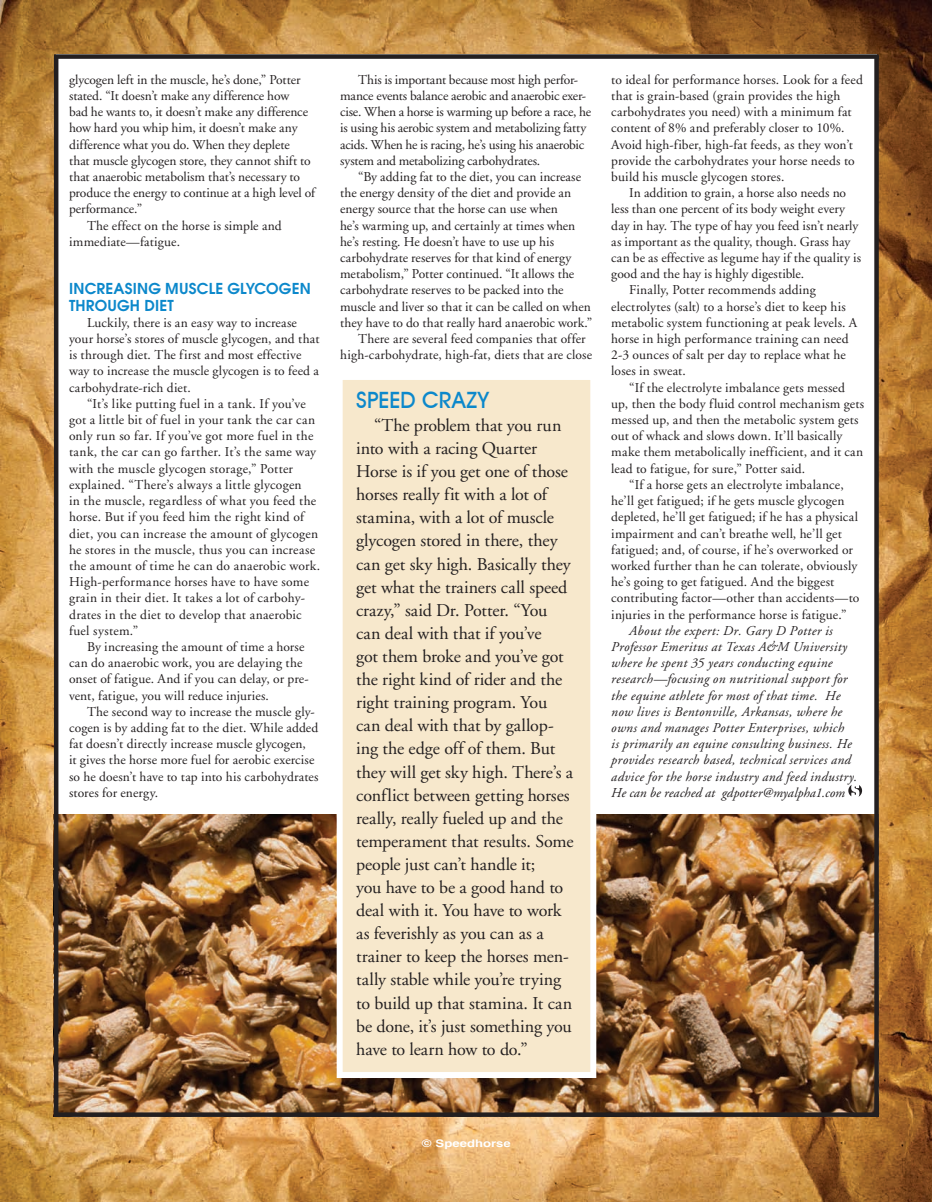
<style>
.page{position:relative;width:932px;height:1202px;background:#fff}
.page>*{position:absolute;margin:0;border:0;box-sizing:border-box;transform-origin:0 0}
.t1{font:500 22.5px "Avant Garde IT Cby BT";letter-spacing:.01em;color:#0c88cb}
.t2{font:18px/23.1px "Adobe Garamond";letter-spacing:-.005em;color:#231f20}
.t3{font:600 15px/16.2px "Avant Garde";letter-spacing:.01em;color:#0c88cb}
.t4{font:13.5px/16.2px "Adobe Garamond";letter-spacing:.005em;color:#231f20}
.t5{font:italic 13.5px/16.2px "Adobe Garamond";letter-spacing:.025em;color:#231f20}
.t6{font:700 10.5px "Helvetica";color:#fff;scale:1.25 1}
</style>
<div class="page">
<img style="left:0;top:0;width:932px;height:1202px">
<div style="left:56px;top:54px;width:820px;height:769px;background:#fff"></div>
<svg style="left:848px;top:785px;width:14px;height:12px"></svg>
<img style="left:58px;top:814px;width:816px;height:298px">
<div style="left:336px;top:374px;width:260px;height:704px;background:#f7e8cc;border:6px solid #fff"></div>
<hr style="left:54px;top:56px;width:4px;height:1060px;background:#231f20">
<svg style="left:874px;top:59px;width:4px;height:1053px;background:#312c2c"></svg>
<div style="left:54px;top:54px;width:824px;height:5px;background:#231f20"></div>
<svg style="left:58px;top:1112px;width:820px;height:4px;background:#2f2724"></svg>
<p class="t4" style="left:69px;top:72px;width:233px">glycogen left in the muscle, he’s done,” Potter</p>
<p class="t4" style="left:69px;top:88px;width:222px">stated. “It doesn’t make any difference how</p>
<p class="t4" style="left:69px;top:104px;width:240px">bad he wants to, it doesn’t make any difference</p>
<p class="t4" style="left:69px;top:120px;width:230px">how hard you whip him, it doesn’t make any</p>
<p class="t4" style="left:69px;top:136px;width:222px">difference what you do. When they deplete</p>
<p class="t4" style="left:69px;top:153px;width:243px">that muscle glycogen store, they cannot shift to</p>
<p class="t4" style="left:69px;top:169px;width:232px">that anaerobic metabolism that’s necessary to</p>
<p class="t4" style="left:69px;top:185px;width:247px">produce the energy to continue at a high level of</p>
<p class="t4" style="left:69px;top:201px;width:75px">performance.”</p>
<p class="t4" style="left:87px;top:217px;width:196px">The effect on the horse is simple and</p>
<p class="t4" style="left:69px;top:234px;width:112px">immediate—fatigue.</p>
<p class="t3" style="left:69px;top:280px;width:243px">INCREASING MUSCLE GLYCOGEN<br>THROUGH DIET</p>
<p class="t4" style="left:69px;top:315px;width:252px;text-indent:18px">Luckily, there is an easy way to increase your horse’s stores of muscle glycogen, and that is through diet. The first and most effective way to increase the muscle glycogen is to feed a carbohydrate-rich diet.</p>
<p class="t4" style="left:69px;top:396px;width:252px;text-indent:18px">“It’s like putting fuel in a tank. If you’ve got a little bit of fuel in your tank the car can only run so far. If you’ve got more fuel in the tank, the car can go farther. It’s the same way with the muscle glycogen storage,” Potter explained. “There’s always a little glycogen<br>in the muscle, regardless of what you feed the horse. But if you feed him the right kind of diet, you can increase the amount of glycogen he stores in the muscle, thus you can increase the amount of time he can do anaerobic work.<br>High-performance horses have to have some grain in their diet. It takes a lot of carbohy&shy;drates in the diet to develop that anaerobic fuel system.”</p>
<p class="t4" style="left:69px;top:639px;width:241px;text-indent:18px">By increasing the amount of time a horse can do anaerobic work, you are delaying the onset of fatigue. And if you can delay, or pre&shy;vent, fatigue, you will reduce injuries.</p>
<p class="t4" style="left:69px;top:703px;width:251px;text-indent:18px">The second way to increase the muscle gly&shy;cogen is by adding fat to the diet. While added fat doesn’t directly increase muscle glycogen,<br>it gives the horse more fuel for aerobic exercise so he doesn’t have to tap into his carbohydrates stores for energy.</p>
<p class="t4" style="left:340px;top:72px;width:252px;text-indent:18px">This is important because most high perfor&shy;mance events balance aerobic and anaerobic exer&shy;cise. When a horse is warming up before a race, he is using his aerobic system and metabolizing fatty acids. When he is racing, he’s using his anaerobic system and metabolizing carbohydrates.</p>
<p class="t4" style="left:358px;top:169px;width:224px">“By adding fat to the diet, you can increase</p>
<p class="t4" style="left:340px;top:185px;width:233px">the energy density of the diet and provide an</p>
<p class="t4" style="left:340px;top:201px;width:219px">energy source that the horse can use when</p>
<p class="t4" style="left:340px;top:217px;width:236px">he’s warming up, and certainly at times when</p>
<p class="t4" style="left:340px;top:234px;width:215px">he’s resting. He doesn’t have to use up his</p>
<p class="t4" style="left:340px;top:250px;width:233px">carbohydrate reserves for that kind of energy</p>
<p class="t4" style="left:340px;top:266px;width:235px">metabolism,” Potter continued. “It allows the</p>
<p class="t4" style="left:340px;top:282px;width:225px">carbohydrate reserves to be packed into the</p>
<p class="t4" style="left:340px;top:298px;width:252px">muscle and liver so that it can be called on when</p>
<p class="t4" style="left:340px;top:315px;width:254px">they have to do that really hard anaerobic work.”</p>
<p class="t4" style="left:358px;top:331px;width:229px">There are several feed companies that offer</p>
<p class="t4" style="left:340px;top:347px;width:253px">high-carbohydrate, high-fat, diets that are close</p>
<h1 class="t1" style="left:356px;top:386px;width:134px">SPEED CRAZY</h1>
<p class="t2" style="left:356px;top:414px;width:219px;text-indent:18px">“The problem that you run into with a racing Quarter<br>Horse is if you get one of those horses really fit with a lot of stamina, with a lot of muscle glycogen stored in there, they can get sky high. Basically they get what the trainers call speed crazy,” said Dr. Potter. “You can deal with that if you’ve<br>got them broke and you’ve got the right kind of rider and the right training program. You can deal with that by gallop&shy;ing the edge off of them. But they will get sky high. There’s a conflict between getting horses really, really fueled up and the temperament that results. Some people just can’t handle it;<br>you have to be a good hand to deal with it. You have to work as feverishly as you can as a trainer to keep the horses men&shy;tally stable while you’re trying to build up that stamina. It can be done, it’s just something you have to learn how to do.”</p>
<p class="t4" style="left:611px;top:72px;width:253px">to ideal for performance horses. Look for a feed that is grain-based (grain provides the high carbohydrates you need) with a minimum fat content of 8% and preferably closer to 10%.<br>Avoid high-fiber, high-fat feeds, as they won’t provide the carbohydrates your horse needs to build his muscle glycogen stores.</p>
<p class="t4" style="left:629px;top:185px;width:218px">In addition to grain, a horse also needs no</p>
<p class="t4" style="left:611px;top:201px;width:235px">less than one percent of its body weight every</p>
<p class="t4" style="left:611px;top:217px;width:248px">day in hay. The type of hay you feed isn’t nearly</p>
<p class="t4" style="left:611px;top:234px;width:240px">as important as the quality, though. Grass hay</p>
<p class="t4" style="left:611px;top:250px;width:251px">can be as effective as legume hay if the quality is</p>
<p class="t4" style="left:611px;top:266px;width:194px">good and the hay is highly digestible.</p>
<p class="t4" style="left:629px;top:282px;width:188px">Finally, Potter recommends adding</p>
<p class="t4" style="left:611px;top:298px;width:236px">electrolytes (salt) to a horse’s diet to keep his</p>
<p class="t4" style="left:611px;top:315px;width:247px">metabolic system functioning at peak levels. A</p>
<p class="t4" style="left:611px;top:331px;width:239px">horse in high performance training can need</p>
<p class="t4" style="left:611px;top:347px;width:236px">2-3 ounces of salt per day to replace what he</p>
<p class="t4" style="left:611px;top:363px;width:76px">loses in sweat.</p>
<p class="t4" style="left:629px;top:379px;width:217px">“If the electrolyte imbalance gets messed</p>
<p class="t4" style="left:611px;top:396px;width:254px">up, then the body fluid control mechanism gets</p>
<p class="t4" style="left:611px;top:412px;width:249px">messed up, and then the metabolic system gets</p>
<p class="t4" style="left:611px;top:428px;width:232px">out of whack and slows down. It’ll basically</p>
<p class="t4" style="left:611px;top:444px;width:253px">make them metabolically inefficient, and it can</p>
<p class="t4" style="left:611px;top:460px;width:195px">lead to fatigue, for sure,” Potter said.</p>
<p class="t4" style="left:629px;top:477px;width:216px">“If a horse gets an electrolyte imbalance,</p>
<p class="t4" style="left:611px;top:493px;width:235px">he’ll get fatigued; if he gets muscle glycogen</p>
<p class="t4" style="left:611px;top:509px;width:248px">depleted, he’ll get fatigued; if he has a physical</p>
<p class="t4" style="left:611px;top:525px;width:232px">impairment and can’t breathe well, he’ll get</p>
<p class="t4" style="left:611px;top:541px;width:243px">fatigued; and, of course, if he’s overworked or</p>
<p class="t4" style="left:611px;top:558px;width:247px">worked further than he can tolerate, obviously</p>
<p class="t4" style="left:611px;top:574px;width:224px">he’s going to get fatigued. And the biggest</p>
<p class="t4" style="left:611px;top:590px;width:249px">contributing factor—other than accidents—to</p>
<p class="t4" style="left:611px;top:606px;width:237px">injuries in the performance horse is fatigue.”</p>
<p class="t5" style="left:611px;top:623px;width:247px;text-indent:18px">About the expert: Dr. Gary D Potter is Professor Emeritus at Texas A&amp;M University where he spent 35 years conducting equine research—focusing on nutritional support for the equine athlete for most of that time. He now lives is Bentonville, Arkansas, where he owns and manages Potter Enterprises, which<br>is primarily an equine consulting business. He provides research based, technical services and advice for the horse industry and feed industry.<br>He can be reached at gdpotter@myalpha1.com</p>
<p class="t6" style="left:422px;top:1134px;width:73px">© Speedhorse</p>
</div>
